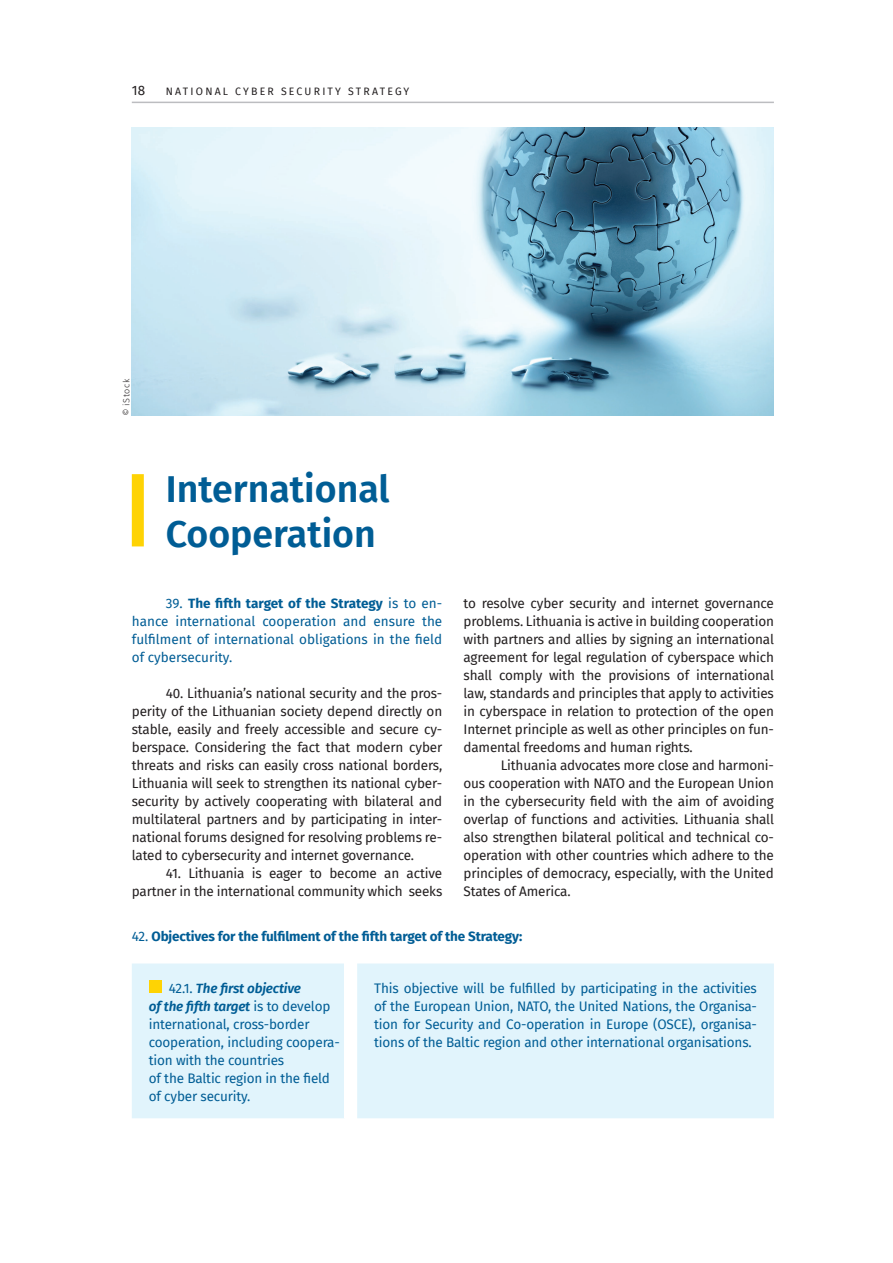
<style>
.page{position:relative;width:893px;height:1263px;background:#fff}
.page>*{position:absolute;margin:0;border:0;box-sizing:border-box;transform-origin:0 0}
.t1{font:600 37.5px/45px "Fira Sans";color:#005d95}
.t2{font:13.5px/18px "Fira Sans";letter-spacing:-.01em;color:#231f20;text-align:justify}
.t3{font:13.5px/18px "Fira Sans";letter-spacing:-.01em;color:#005d95}
.t4{font:700 13.5px "Fira Sans";letter-spacing:-.01em;color:#005d95}
.t5{font:10.5px "Fira Sans";letter-spacing:.21em;color:#231f20}
.t6{font:300 9px "Fira Sans";letter-spacing:.075em;color:#231f20}
.s1{font-style:italic}
.s2{font-weight:700}
.s3{font-weight:400}
.s4{font-weight:600;font-style:italic}
</style>
<div class="page">
<hr style="left:132px;top:102px;width:642px;height:1px;background:#bcbdc0">
<div style="left:132px;top:474px;width:12px;height:72px;background:#fed304"></div>
<img style="left:132px;top:128px;width:642px;height:287px">
<div style="left:132px;top:963px;width:642px;height:155px;background:#e1f4fc"></div>
<div style="left:344px;top:963px;width:13px;height:155px;background:#fff"></div>
<div style="left:149px;top:980px;width:13px;height:13px;background:#fed304"></div>
<p class="t2" style="left:132px;top:81px;width:15px">18</p>
<p class="t5" style="left:166px;top:83px;width:245px">NATIONAL CYBER SECURITY STRATEGY</p>
<p class="t6" style="left:120px;top:416px;width:39px;rotate:-90deg"><span class="s1">©</span> iStock</p>
<h1 class="t1" style="left:166px;top:464px;width:225px">International<br>Cooperation</h1>
<p class="t3" style="left:132px;top:594px;width:312px;text-align:justify;text-indent:34px">39. <span class="s2">The fifth target of the Strategy</span> is to en&shy;hance international cooperation and ensure the fulfilment of international obligations in the field of cybersecurity.</p>
<p class="t2" style="left:132px;top:684px;width:312px;text-indent:34px">40. Lithuania’s national security and the pros&shy;perity of the Lithuanian society depend directly on stable, easily and freely accessible and secure cy&shy;berspace. Considering the fact that modern cyber threats and risks can easily cross national borders, Lithuania will seek to strengthen its national cyber&shy;security by actively cooperating with bilateral and multilateral partners and by participating in inter&shy;national forums designed for resolving problems re&shy;lated to cybersecurity and internet governance.</p>
<p class="t2" style="left:132px;top:864px;width:312px;text-align:right">41. Lithuania is eager to become an active partner in the international community which seeks</p>
<p class="t2" style="left:463px;top:594px;width:312px">to resolve cyber security and internet governance problems. Lithuania is active in building cooperation with partners and allies by signing an international agreement for legal regulation of cyberspace which shall comply with the provisions of international law, standards and principles that apply to activities in cyberspace in relation to protection of the open I nternet principle as well as other principles on fun&shy;damental freedoms and human rights.</p>
<p class="t2" style="left:463px;top:756px;width:312px;text-indent:37px">Lithuania advocates more close and harmoni&shy;ous cooperation with NATO</p>
<p class="t2" style="left:463px;top:774px;width:312px;text-indent:165px">and the European U nion in the cybersecurity field with the aim of avoiding overlap of functions and activities. Lithuania shall also strengthen bilateral political and technical co&shy;operation with other countries which adhere to the principles of democracy, especially, with the U nited States of America.</p>
<p class="t4" style="left:132px;top:925px;width:392px"><span class="s3">42.</span> Objectives for the fulfilment of the fifth target of the Strategy:</p>
<p class="t3" style="left:149px;top:979px;width:192px;text-indent:20px">42.1. <span class="s4">The first objective<br>of the fifth target</span> is to develop international, cross-border cooperation, including coopera&shy;tion with the countries<br>of the Baltic region in the field of cyber security.</p>
<p class="t3" style="left:374px;top:979px;width:384px">This objective will be fulfilled by participating in the activities of the European U nion, NATO</p>
<p class="t3" style="left:374px;top:997px;width:384px;text-indent:174px">, the U nited N ations, the Organisa&shy;tion for Security and Co-operation in Europe (OSCE</p>
<p class="t3" style="left:374px;top:1015px;width:384px;text-indent:314px">), organisa&shy;tions of the Baltic region and other international organisations.</p>
</div>
